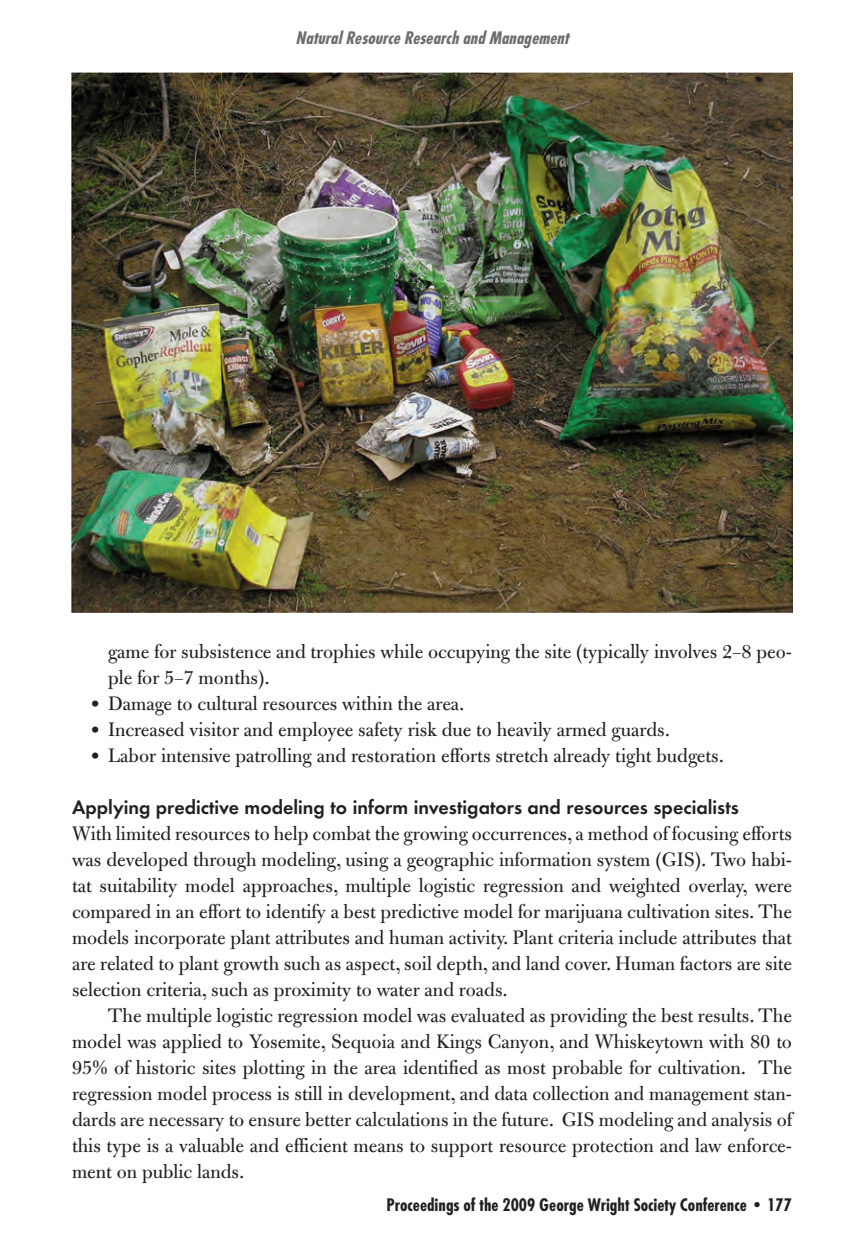
<style>
.page{position:relative;width:864px;height:1260px;background:#fff}
.page>*{position:absolute;margin:0;border:0;box-sizing:border-box;transform-origin:0 0}
.t1{font:21px/26px "Bulmer";color:#231f20;text-align:justify}
.t2{font:700 20px "Function";color:#231f20}
.t3{font:700 19px "Function Cond";color:#231f20}
.t4{font:italic 700 19px "Function Cond";color:#6c6d70}
</style>
<div class="page">
<img style="left:72px;top:72px;width:720px;height:540px">
<p class="t4" style="left:296px;top:26px;width:274px">Natural Resource Research and Management</p>
<p class="t1" style="left:108px;top:641px;width:685px">game for subsistence and trophies while occupying the site (typically involves 2–8 peo&shy;ple for 5–7 months).</p>
<p class="t1" style="left:90px;top:693px;width:376px">• Damage to cultural resources within the area.</p>
<p class="t1" style="left:90px;top:719px;width:582px">• Increased visitor and employee safety risk due to heavily armed guards.</p>
<p class="t1" style="left:90px;top:745px;width:636px">• Labor intensive patrolling and restoration efforts stretch already tight budgets.</p>
<p class="t2" style="left:72px;top:796px;width:668px">Applying predictive modeling to inform investigators and resources specialists</p>
<p class="t1" style="left:72px;top:823px;width:722px">With limited resources to help combat the growing occurrences, a method of focusing efforts was developed through modeling, using a geographic information system (GIS). Two habi&shy;tat suitability model approaches, multiple logistic regression and weighted overlay, were compared in an effort to identify a best predictive model for marijuana cultivation sites. The models incorporate plant attributes and human activity. Plant criteria include attributes that are related to plant growth such as aspect, soil depth, and land cover. Human factors are site selection criteria, such as proximity to water and roads.</p>
<p class="t1" style="left:72px;top:1005px;width:722px;text-indent:36px">The multiple logistic regression model was evaluated as providing the best results. The model was applied to Yosemite, Sequoia and Kings Canyon, and Whiskeytown with 80 to 95% of historic sites plotting in the area identified as most probable for cultivation. The regression model process is still in development, and data collection and management stan&shy;dards are necessary to ensure better calculations in the future. GIS modeling and analysis of this type is a valuable and efficient means to support resource protection and law enforce&shy;ment on public lands.</p>
<p class="t3" style="left:387px;top:1193px;width:407px">Proceedings of the 2009 George Wright Society Conference • 177</p>
</div>
